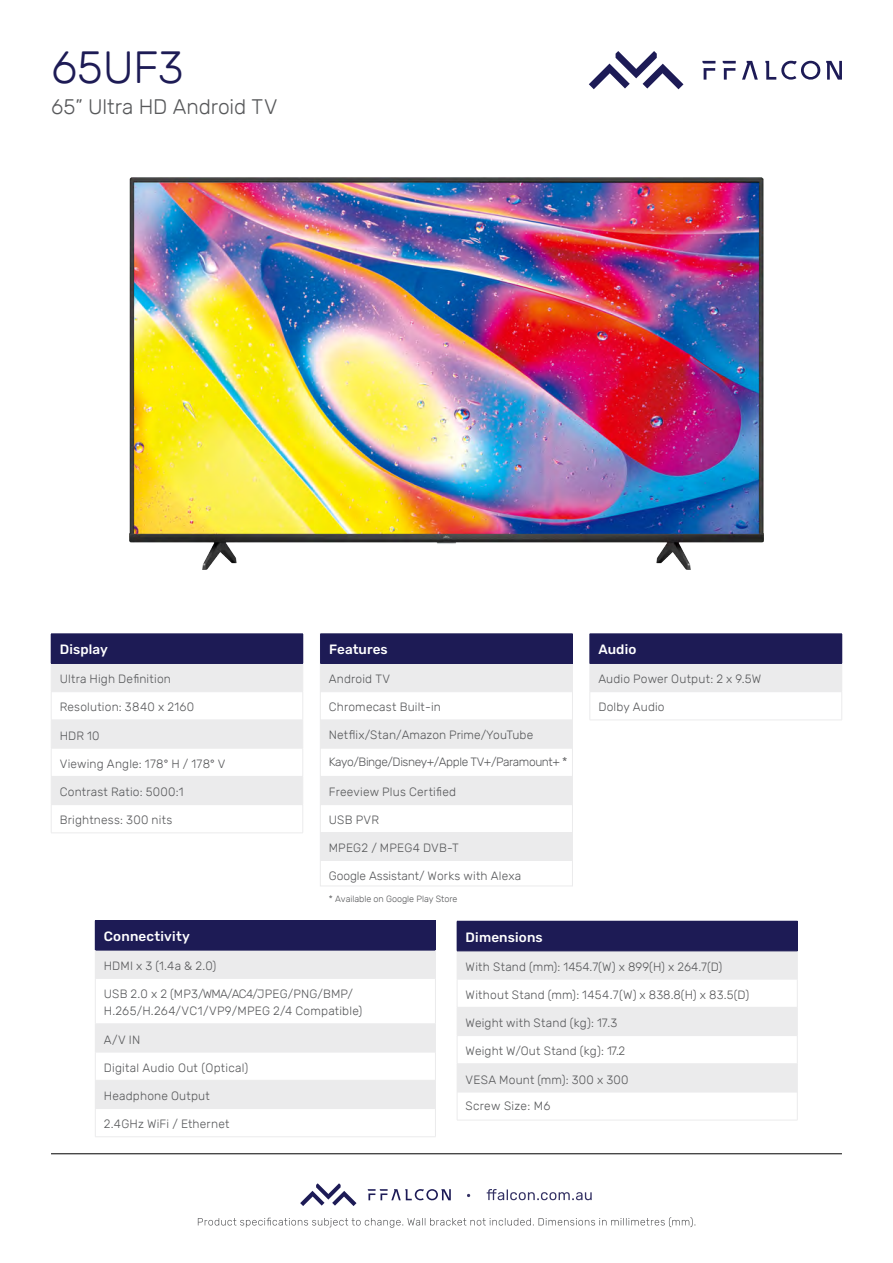
<style>
.page{position:relative;width:893px;height:1263px;background:#fff}
.page>*{position:absolute;margin:0;border:0;box-sizing:border-box;transform-origin:0 0}
.t1{font:300 45px "Rubik";letter-spacing:-.01em;color:#1d1b55}
.t2{font:300 21px "Rubik";letter-spacing:-.005em;color:#58595b}
.t3{font:500 13.5px "Rubik";letter-spacing:.01em;color:#fff}
.t4{font:300 12px/17.2px "Rubik";letter-spacing:.015em;color:#58595b}
.t5{font:300 12px "Rubik";letter-spacing:-.035em;color:#58595b}
.t6{font:300 12px "Rubik";letter-spacing:-.005em;color:#58595b}
.t7{font:300 9px "Rubik";letter-spacing:-.005em;color:#58595b}
</style>
<div class="page">
<div style="left:457px;top:921px;width:340px;height:30px;background:#1d1b55"></div>
<svg style="left:458px;top:951px;width:339px;height:141px;fill:#ebebec"></svg>
<hr style="left:457px;top:979px;width:340px;height:1px;background:#ebebec">
<hr style="left:457px;top:1007px;width:340px;height:1px;background:#ebebec">
<hr style="left:457px;top:1035px;width:340px;height:1px;background:#ebebec">
<hr style="left:457px;top:1063px;width:340px;height:1px;background:#ebebec">
<hr style="left:457px;top:1092px;width:340px;height:1px;background:#ebebec">
<hr style="left:457px;top:1120px;width:340px;height:1px;background:#ebebec">
<svg style="left:457px;top:951px;width:1px;height:169px"></svg>
<svg style="left:797px;top:951px;width:1px;height:169px"></svg>
<hr style="left:797px;top:921px;width:1px;height:30px;background:#1d1b55">
<div style="left:95px;top:920px;width:340px;height:30px;background:#1d1b55"></div>
<svg style="left:96px;top:951px;width:339px;height:157px;fill:#ebebec"></svg>
<hr style="left:95px;top:978px;width:341px;height:1px;background:#ebebec">
<hr style="left:95px;top:1023px;width:341px;height:1px;background:#ebebec">
<hr style="left:95px;top:1052px;width:341px;height:1px;background:#ebebec">
<hr style="left:95px;top:1080px;width:341px;height:1px;background:#ebebec">
<hr style="left:95px;top:1108px;width:341px;height:1px;background:#ebebec">
<hr style="left:95px;top:1136px;width:341px;height:1px;background:#ebebec">
<hr style="left:95px;top:950px;width:341px;height:1px;background:#1d1b55">
<svg style="left:95px;top:950px;width:1px;height:28px"></svg>
<svg style="left:435px;top:921px;width:1px;height:57px"></svg>
<hr style="left:95px;top:978px;width:1px;height:46px;background:#ebebec">
<hr style="left:435px;top:978px;width:1px;height:46px;background:#ebebec">
<svg style="left:95px;top:1024px;width:1px;height:112px"></svg>
<svg style="left:435px;top:1024px;width:1px;height:112px"></svg>
<hr style="left:51px;top:833px;width:252px;height:1px;background:#ebebec">
<svg style="left:51px;top:634px;width:252px;height:199px"></svg>
<hr style="left:51px;top:663px;width:252px;height:1px;background:#1d1b55">
<div style="left:590px;top:634px;width:252px;height:29px;background:#1d1b55"></div>
<div style="left:590px;top:663px;width:252px;height:29px;background:#ebebec"></div>
<hr style="left:590px;top:720px;width:252px;height:1px;background:#ebebec">
<svg style="left:841px;top:692px;width:1px;height:28px"></svg>
<hr style="left:590px;top:663px;width:252px;height:1px;background:#1d1b55">
<svg style="left:300px;top:1183px;width:56px;height:23px"></svg>
<svg style="left:368px;top:1189px;width:83px;height:12px"></svg>
<svg style="left:467px;top:1189px;width:125px;height:11px"></svg>
<svg style="left:198px;top:1217px;width:497px;height:11px"></svg>
<hr style="left:51px;top:1153px;width:791px;height:1px;background:#000">
<svg style="left:589px;top:51px;width:94px;height:38px"></svg>
<svg style="left:826px;top:61px;width:16px;height:19px"></svg>
<svg style="left:765px;top:61px;width:55px;height:19px"></svg>
<svg style="left:742px;top:61px;width:16px;height:19px"></svg>
<svg style="left:702px;top:61px;width:13px;height:19px"></svg>
<svg style="left:723px;top:61px;width:13px;height:19px"></svg>
<img style="left:130px;top:177px;width:633px;height:392px">
<div style="left:320px;top:833px;width:252px;height:28px;background:#ebebec"></div>
<svg style="left:320px;top:634px;width:253px;height:171px"></svg>
<hr style="left:320px;top:663px;width:253px;height:1px;background:#1d1b55">
<h1 class="t1" style="left:51px;top:42px;width:134px">65UF3</h1>
<h2 class="t2" style="left:51px;top:95px;width:228px">65” Ultra HD Android TV</h2>
<p class="t3" style="left:60px;top:642px;width:50px">Display</p>
<p class="t4" style="left:60px;top:671px;width:113px">Ultra High Definition</p>
<p class="t4" style="left:60px;top:699px;width:136px">Resolution: 3840 x 2160</p>
<p class="t4" style="left:60px;top:727px;width:41px">HDR 10</p>
<p class="t4" style="left:60px;top:755px;width:167px">Viewing Angle: 178° H / 178° V</p>
<p class="t4" style="left:60px;top:784px;width:125px">Contrast Ratio: 5000:1</p>
<p class="t4" style="left:60px;top:812px;width:114px">Brightness: 300 nits</p>
<p class="t3" style="left:329px;top:642px;width:60px">Features</p>
<p class="t4" style="left:329px;top:671px;width:63px">Android TV</p>
<p class="t4" style="left:329px;top:699px;width:114px">Chromecast Built-in</p>
<p class="t4" style="left:329px;top:726px;width:206px">Netflix/Stan/Amazon Prime/YouTube</p>
<p class="t5" style="left:329px;top:755px;width:240px">Kayo/Binge/Disney+/Apple TV+/Paramount+ *</p>
<p class="t4" style="left:329px;top:784px;width:129px">Freeview Plus Certified</p>
<p class="t4" style="left:329px;top:811px;width:52px">USB PVR</p>
<p class="t4" style="left:329px;top:839px;width:132px">MPEG2 / MPEG4 DVB-T</p>
<p class="t6" style="left:329px;top:869px;width:194px">Google Assistant/ Works with Alexa</p>
<p class="t7" style="left:329px;top:893px;width:130px">* Available on Google Play Store</p>
<p class="t3" style="left:598px;top:642px;width:40px">Audio</p>
<p class="t4" style="left:598px;top:671px;width:164px">Audio Power Output: 2 x 9.5W</p>
<p class="t4" style="left:598px;top:699px;width:68px">Dolby Audio</p>
<p class="t3" style="left:104px;top:928px;width:88px">Connectivity</p>
<p class="t4" style="left:104px;top:957px;width:114px">HDMI x 3 (1.4a &amp; 2.0)</p>
<p class="t4" style="left:104px;top:985px;width:260px">USB 2.0 x 2 (MP3/WMA/AC4/JPEG/PNG/BMP/<br>H.265/H.264/VC1/VP9/MPEG 2/4 Compatible)</p>
<p class="t4" style="left:104px;top:1031px;width:38px">A/V IN</p>
<p class="t4" style="left:104px;top:1059px;width:146px">Digital Audio Out (Optical)</p>
<p class="t4" style="left:104px;top:1087px;width:108px">Headphone Output</p>
<p class="t4" style="left:104px;top:1116px;width:127px">2.4GHz WiFi / Ethernet</p>
<p class="t3" style="left:466px;top:929px;width:79px">Dimensions</p>
<p class="t4" style="left:466px;top:958px;width:258px">With Stand (mm): 1454.7(W) x 899(H) x 264.7(D)</p>
<p class="t4" style="left:466px;top:986px;width:285px">Without Stand (mm): 1454.7(W) x 838.8(H) x 83.5(D)</p>
<p class="t4" style="left:466px;top:1014px;width:153px">Weight with Stand (kg): 17.3</p>
<p class="t4" style="left:466px;top:1043px;width:161px">Weight W/Out Stand (kg): 17.2</p>
<p class="t4" style="left:466px;top:1071px;width:164px">VESA Mount (mm): 300 x 300</p>
<p class="t4" style="left:466px;top:1098px;width:86px">Screw Size: M6</p>
</div>
